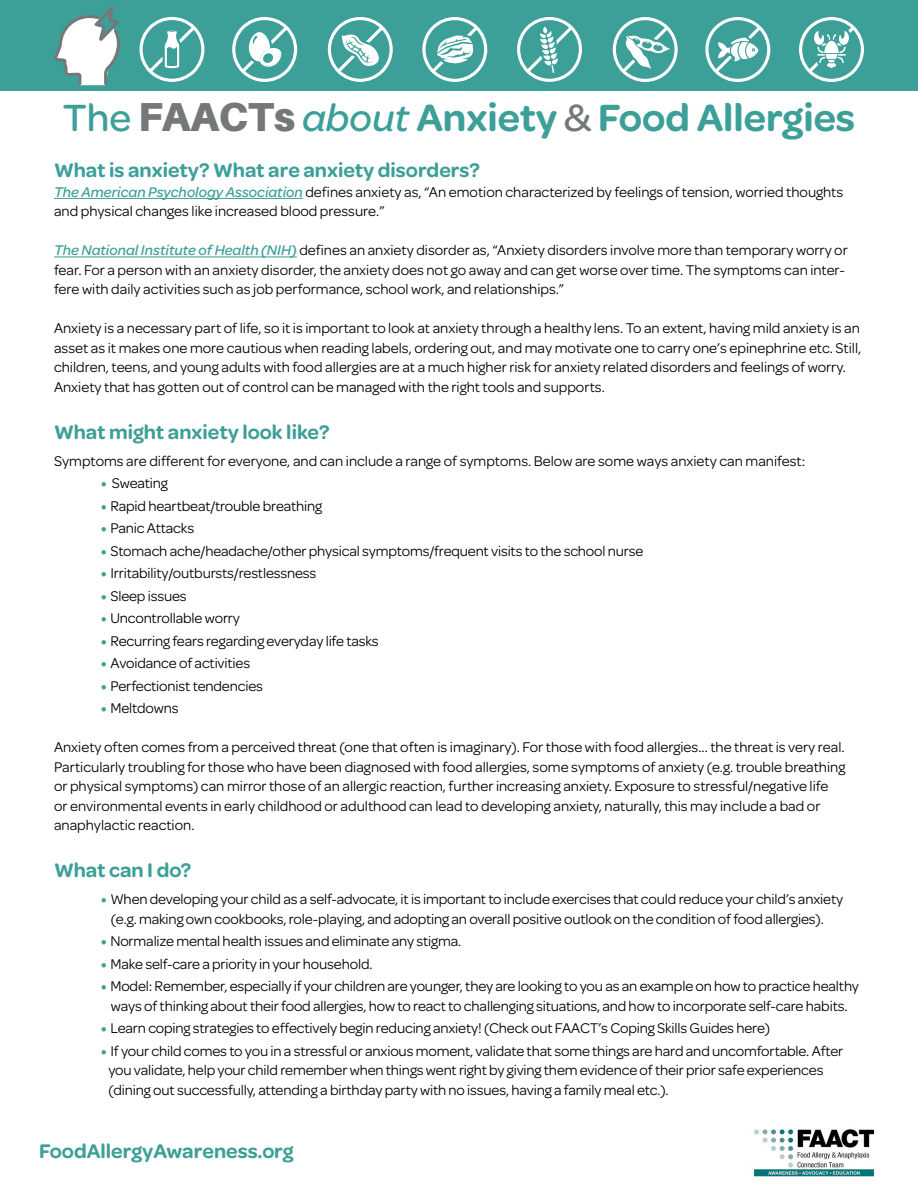
<style>
.page{position:relative;width:918px;height:1188px;background:#fff}
.page>*{position:absolute;margin:0;border:0;box-sizing:border-box;transform-origin:0 0}
.t1{font:600 40.5px "Omnes Girl Scouts";color:#3c9f98}
.t2{font:600 21px "Omnes Girl Scouts";color:#3c9f98}
.t3{font:15px/19.5px "Omnes Girl Scouts";letter-spacing:-.01em;color:#000}
.s1{font-weight:500}
.s2{font-family:"Aileron";font-weight:900;color:#757878}
.s3{font-weight:500;font-style:italic}
.s4{font-weight:500;color:#757878}
.s5{font-weight:500;font-style:italic;color:#3c9f98}
.s6{font-weight:700;color:#3c9f98}
</style>
<div class="page">
<div style="left:0;top:0;width:918px;height:91px;background:#3c9f98"></div>
<img style="left:753px;top:1129px;width:122px;height:48px">
<hr style="left:54px;top:198px;width:249px;height:1px;background:#3c9f98">
<hr style="left:54px;top:257px;width:243px;height:1px;background:#3c9f98">
<svg style="left:613px;top:17px;width:65px;height:65px"></svg>
<svg style="left:517px;top:17px;width:65px;height:65px"></svg>
<svg style="left:140px;top:17px;width:64px;height:65px"></svg>
<svg style="left:705px;top:17px;width:65px;height:65px"></svg>
<svg style="left:799px;top:17px;width:65px;height:65px"></svg>
<svg style="left:328px;top:17px;width:65px;height:65px"></svg>
<svg style="left:422px;top:17px;width:65px;height:65px"></svg>
<svg style="left:232px;top:17px;width:65px;height:65px"></svg>
<svg style="left:54px;top:6px;width:66px;height:80px"></svg>
<h1 class="t1" style="left:63px;top:88px;width:794px"><span class="s1">The</span> <span class="s2">FAACTs</span> <span class="s3">about</span> Anxiety <span class="s4">&amp;</span> Food Allergies</h1>
<h2 class="t2" style="left:54px;top:155px;width:427px">What is anxiety? What are anxiety disorders?</h2>
<p class="t3" style="left:54px;top:181px;width:791px"><span class="s5">The American Psychology Association</span> defines anxiety as, “An emotion characterized by feelings of tension, worried thoughts and physical changes like increased blood pressure.”</p>
<p class="t3" style="left:54px;top:240px;width:795px"><span class="s5">The National Institute of Health (NIH)</span> defines an anxiety disorder as, “Anxiety disorders involve more than temporary worry or fear. For a person with an anxiety disorder, the anxiety does not go away and can get worse over time. The symptoms can inter&shy;fere with daily activities such as job performance, school work, and relationships.”</p>
<p class="t3" style="left:54px;top:318px;width:809px">Anxiety is a necessary part of life, so it is important to look at anxiety through a healthy lens. To an extent, having mild anxiety is an asset as it makes one more cautious when reading labels, ordering out, and may motivate one to carry one’s epinephrine etc. Still, children, teens, and young adults with food allergies are at a much higher risk for anxiety related disorders and feelings of worry.<br>Anxiety that has gotten out of control can be managed with the right tools and supports.</p>
<h2 class="t2" style="left:54px;top:417px;width:277px">What might anxiety look like?</h2>
<p class="t3" style="left:54px;top:450px;width:753px">Symptoms are different for everyone, and can include a range of symptoms. Below are some ways anxiety can manifest:</p>
<p class="t3" style="left:101px;top:473px;width:68px"><span class="s6">•</span> Sweating</p>
<p class="t3" style="left:101px;top:495px;width:223px"><span class="s6">•</span> Rapid heartbeat/trouble breathing</p>
<p class="t3" style="left:101px;top:518px;width:94px"><span class="s6">•</span> Panic Attacks</p>
<p class="t3" style="left:101px;top:540px;width:544px"><span class="s6">•</span> Stomach ache/headache/other physical symptoms/frequent visits to the school nurse</p>
<p class="t3" style="left:101px;top:563px;width:217px"><span class="s6">•</span> Irritability/outbursts/restlessness</p>
<p class="t3" style="left:101px;top:585px;width:87px"><span class="s6">•</span> Sleep issues</p>
<p class="t3" style="left:101px;top:608px;width:140px"><span class="s6">•</span> Uncontrollable worry</p>
<p class="t3" style="left:101px;top:630px;width:279px"><span class="s6">•</span> Recurring fears regarding everyday life tasks</p>
<p class="t3" style="left:101px;top:653px;width:150px"><span class="s6">•</span> Avoidance of activities</p>
<p class="t3" style="left:101px;top:675px;width:163px"><span class="s6">•</span> Perfectionist tendencies</p>
<p class="t3" style="left:101px;top:698px;width:79px"><span class="s6">•</span> Meltdowns</p>
<p class="t3" style="left:54px;top:737px;width:793px">Anxiety often comes from a perceived threat (one that often is imaginary). For those with food allergies... the threat is very real.<br>Particularly troubling for those who have been diagnosed with food allergies, some symptoms of anxiety (e.g. trouble breathing or physical symptoms) can mirror those of an allergic reaction, further increasing anxiety. Exposure to stressful/negative life or environmental events in early childhood or adulthood can lead to developing anxiety, naturally, this may include a bad or anaphylactic reaction.</p>
<h2 class="t2" style="left:54px;top:855px;width:139px">What can I do?</h2>
<p class="t3" style="left:111px;top:888px;width:734px;text-indent:-10px"><span class="s6">•</span> When developing your child as a self-advocate, it is important to include exercises that could reduce your child’s anxiety (e.g. making own cookbooks, role-playing, and adopting an overall positive outlook on the condition of food allergies).</p>
<p class="t3" style="left:101px;top:930px;width:362px"><span class="s6">•</span> Normalize mental health issues and eliminate any stigma.</p>
<p class="t3" style="left:101px;top:953px;width:273px"><span class="s6">•</span> Make self-care a priority in your household.</p>
<p class="t3" style="left:101px;top:975px;width:759px;text-align:center"><span class="s6">•</span> Model: Remember, especially if your children are younger, they are looking to you as an example on how to practice healthy ways of thinking about their food allergies, how to react to challenging situations, and how to incorporate self-care habits.</p>
<p class="t3" style="left:101px;top:1017px;width:670px"><span class="s6">•</span> Learn coping strategies to effectively begin reducing anxiety! (Check out FAACT’s Coping Skills Guides here)</p>
<p class="t3" style="left:108px;top:1040px;width:736px;text-indent:-7px"><span class="s6">•</span> If your child comes to you in a stressful or anxious moment, validate that some things are hard and uncomfortable. After you validate, help your child remember when things went right by giving them evidence of their prior safe experiences (dining out successfully, attending a birthday party with no issues, having a family meal etc.).</p>
<h2 class="t2" style="left:39px;top:1136px;width:256px">FoodAllergyAwareness.org</h2>
</div>
